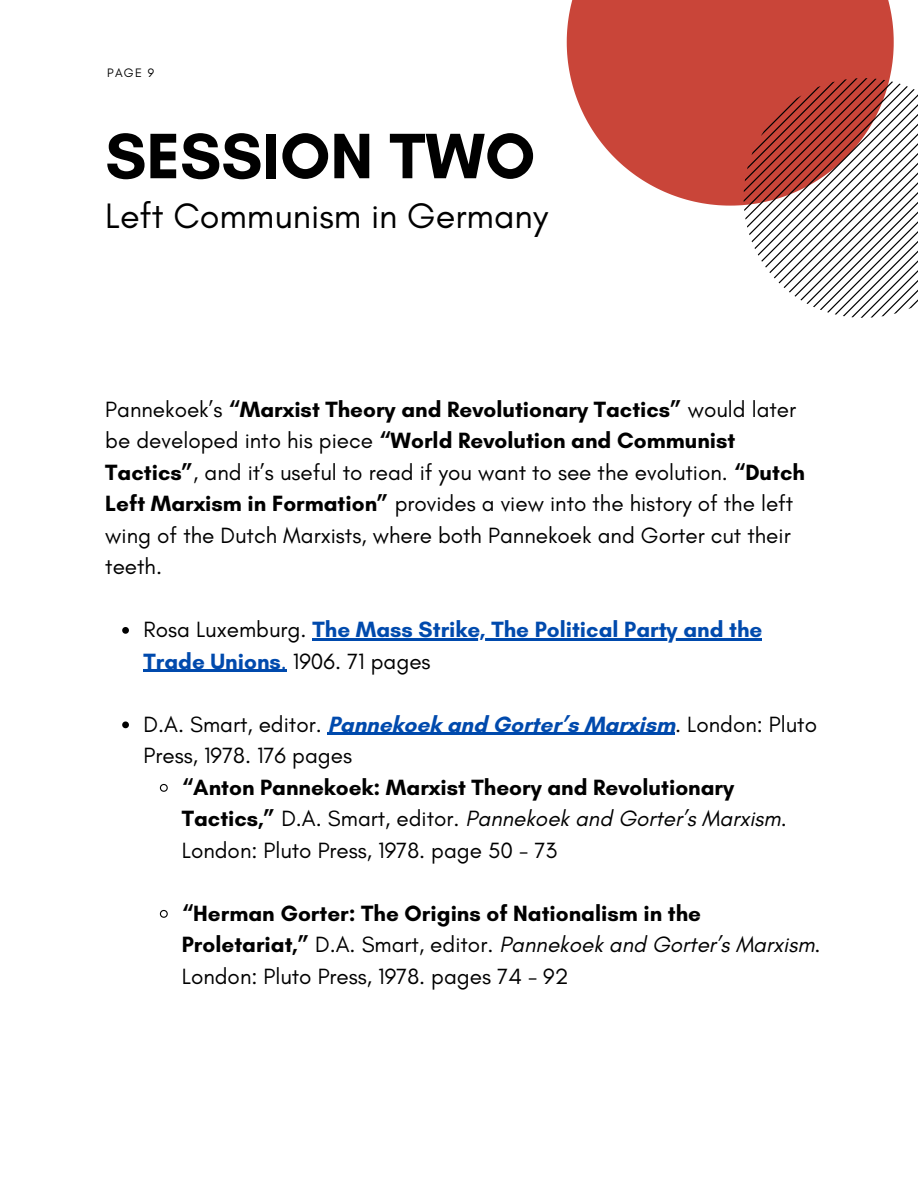
<style>
.page{position:relative;width:918px;height:1188px;background:#fff}
.page>*{position:absolute;margin:0;border:0;box-sizing:border-box;transform-origin:0 0}
.t1{font:700 65.4px "Glacial Indifference";color:#000}
.t2{font:36px "Glacial Indifference";color:#000}
.t3{font:22.5px/31.5px "Glacial Indifference";color:#000}
.t4{font:700 22.5px/31.5px "Glacial Indifference";color:#000}
.t5{font:700 22.5px/31.5px "Glacial Indifference";color:#004aad}
.t6{font:12.45px "Glacial Indifference";color:#000}
.s1{font-weight:700}
.s2{font-weight:400;color:#000}
.s3{font-weight:400}
.s4{font-weight:700;color:#004aad}
.s5{font-weight:400;font-style:italic}
</style>
<div class="page">
<svg style="left:567px;top:0;width:327px;height:206px;background:#cf5c52"></svg>
<svg style="left:744px;top:78px;width:174px;height:240px"></svg>
<svg style="left:122px;top:627px;width:7px;height:7px"></svg>
<hr style="left:313px;top:638px;width:449px;height:2px;background:#004aad">
<hr style="left:144px;top:670px;width:137px;height:2px;background:#004aad">
<svg style="left:281px;top:670px;width:6px;height:2px"></svg>
<svg style="left:122px;top:721px;width:7px;height:7px"></svg>
<hr style="left:328px;top:733px;width:347px;height:2px;background:#004aad">
<svg style="left:159px;top:783px;width:9px;height:9px"></svg>
<svg style="left:159px;top:909px;width:9px;height:9px"></svg>
<p class="t6" style="left:107px;top:66px;width:48px">PAGE 9</p>
<h1 class="t1" style="left:105px;top:116px;width:432px">SESSION TWO</h1>
<h2 class="t2" style="left:105px;top:194px;width:444px">Left Communism in Germany</h2>
<p class="t3" style="left:105px;top:393px;width:701px">Pannekoek’s <span class="s1">“Marxist Theory and Revolutionary Tactics”</span> would later be developed into his piece <span class="s1">“World Revolution and Communist Tactics”</span>, and it’s useful to read if you want to see the evolution. <span class="s1">“Dutch Left Marxism in Formation”</span> provides a view into the history of the left wing of the Dutch Marxists, where both Pannekoek and Gorter cut their teeth.</p>
<p class="t5" style="left:144px;top:613px;width:620px"><span class="s2">Rosa Luxemburg.</span> The Mass Strike, The Political Party and the<br>Trade Unions<span class="s3">.</span> <span class="s2">1906. 71 pages</span></p>
<p class="t3" style="left:144px;top:708px;width:675px">D.A. Smart, editor. <span class="s4">Pannekoek and Gorter’s Marxism</span>. London: Pluto<br>Press, 1978. 176 pages</p>
<p class="t4" style="left:182px;top:771px;width:606px">“Anton Pannekoek: Marxist Theory and Revolutionary<br>Tactics,” <span class="s3">D.A. Smart, editor.</span> <span class="s5">Pannekoek and Gorter’s Marxism</span><span class="s3">.<br>London: Pluto Press, 1978. page 50 - 73</span></p>
<p class="t4" style="left:182px;top:897px;width:640px">“Herman Gorter: The Origins of Nationalism in the<br>Proletariat,” <span class="s3">D.A. Smart, editor.</span> <span class="s5">Pannekoek and Gorter’s Marxism</span><span class="s3">.<br>London: Pluto Press, 1978. pages 74 - 92</span></p>
</div>
